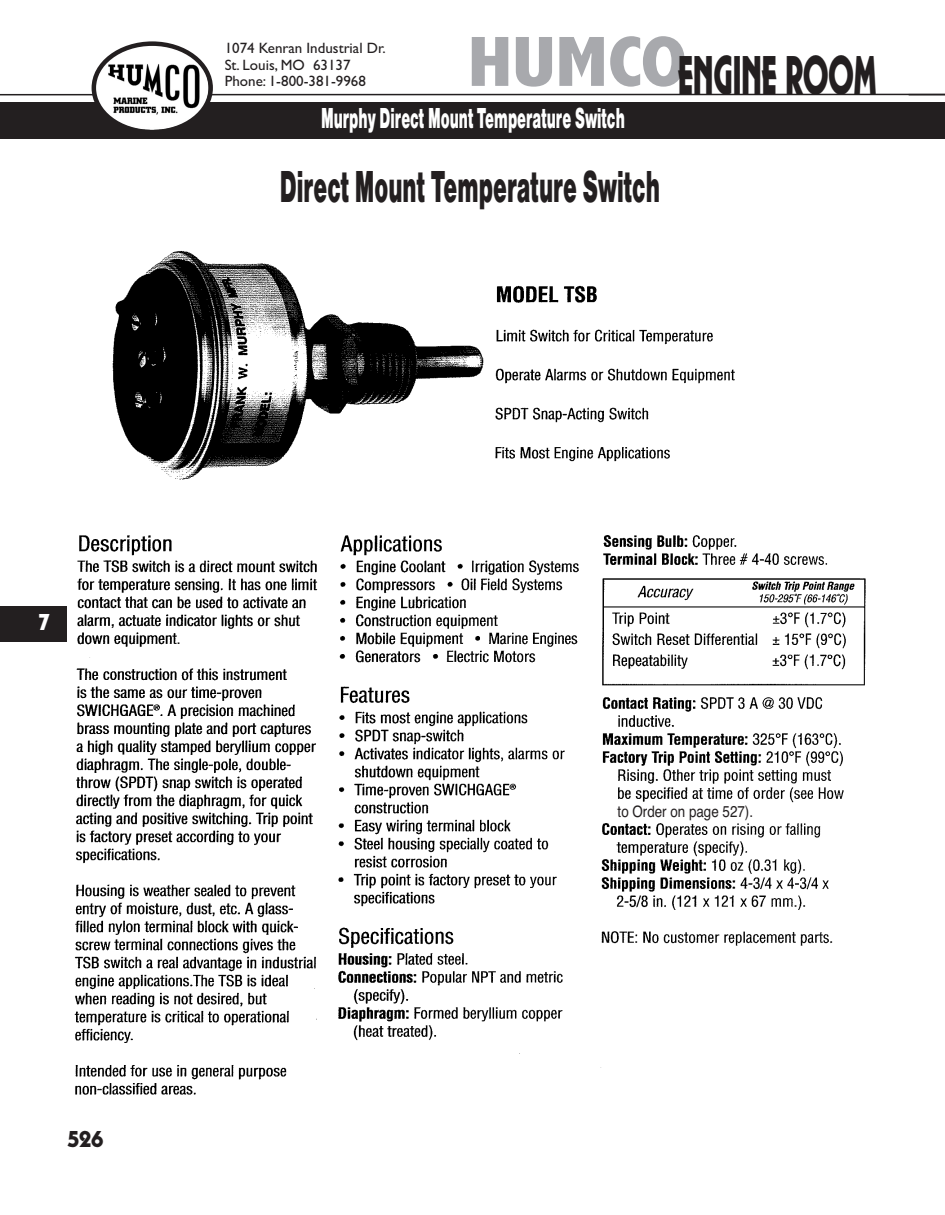
<style>
.page{position:relative;width:945px;height:1215px;background:#fff}
.page>*{position:absolute;margin:0;border:0;box-sizing:border-box;transform-origin:0 0}
.t1{font:57px "Plaza D Ultr";color:#231f20;scale:.61 1}
.t2{font:46.5px "Nimbus San D Blac";color:#231f20;scale:.5 1}
.t3{font:30px "Nimbus San D Blac";color:#fff;scale:.5 1}
.t4{font:24px "Plaza D Ultr";color:#231f20}
.t5{font:24px "Plaza D Ultr";color:#fff}
.t6{font:15.75px "Helvetica";color:#231f20;scale:.85 1}
.t7{font:15px/16.5px "Gill Sans";color:#231f20}
.s1{font-family:"Abadi";font-weight:800;font-stretch:condensed;font-size:71.85px;color:#a8a9ad}
</style>
<div class="page">
<hr style="left:0;top:94px;width:945px;height:1px;background:#231f20">
<div style="left:0;top:102px;width:945px;height:37px;background:#231f20"></div>
<svg style="left:92px;top:41px;width:121px;height:89px"></svg>
<img style="left:74px;top:250px;width:792px;height:845px">
<div style="left:0;top:607px;width:67px;height:35px;background:#231f20"></div>
<div style="left:618px;top:805px;width:160px;height:16px;background:#fff"></div>
<h1 class="t1" style="left:468px;top:41px;width:672px"><span class="s1">HUMCO</span>ENGINE ROOM</h1>
<p class="t7" style="left:225px;top:40px;width:163px">1074 Kenran Industrial Dr.<br>St. Louis, MO 63137<br>Phone: 1-800-381-9968</p>
<h3 class="t3" style="left:321px;top:100px;width:609px">Murphy Direct Mount Temperature Switch</h3>
<h2 class="t2" style="left:280px;top:159px;width:762px">Direct Mount Temperature Switch</h2>
<h3 class="t5" style="left:39px;top:607px;width:12px">7</h3>
<h3 class="t4" style="left:68px;top:1124px;width:38px">526</h3>
<p class="t6" style="left:618px;top:802px;width:161px">to Order on page 527).</p>
</div>
